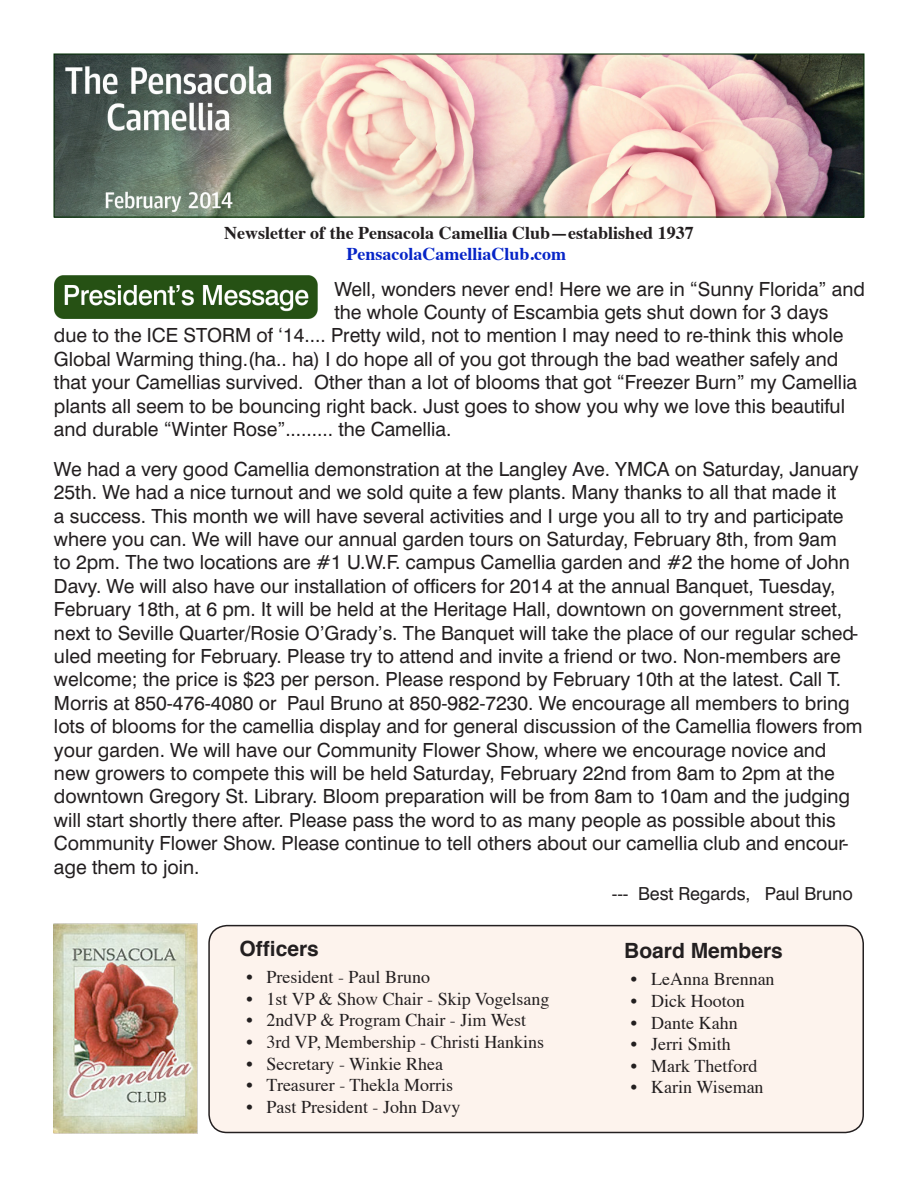
<style>
.page{position:relative;width:918px;height:1188px;background:#fff}
.page>*{position:absolute;margin:0;border:0;box-sizing:border-box;transform-origin:0 0}
.t1{font:700 21px "Helvetica";color:#231f20}
.t2{font:19.5px/23.4px "Swiss 721 BT";color:#231f20}
.t3{font:18px "Times";color:#231f20}
.t4{font:700 18px "Times";color:#231f20}
.t5{font:700 18px "Times";color:#0624c7}
.t6{font:18px "Swiss 721 BT";letter-spacing:-.005em;color:#231f20}
</style>
<div class="page">
<div style="left:209px;top:926px;width:654px;height:206px;background:#fdf3ed;border-radius:18px"></div>
<div style="left:208px;top:925px;width:656px;height:208px;border:2px solid #231f20;border-radius:18px"></div>
<img style="left:54px;top:924px;width:143px;height:209px">
<img style="left:56px;top:56px;width:806px;height:159px">
<div style="left:54px;top:54px;width:810px;height:163px;border:1px solid #002d00"></div>
<img style="left:54px;top:276px;width:263px;height:43px">
<p class="t4" style="left:224px;top:225px;width:471px">Newsletter of the Pensacola Camellia Club—established 1937</p>
<p class="t5" style="left:347px;top:246px;width:221px">PensacolaCamelliaClub.com</p>
<p class="t2" style="left:334px;top:277px;width:532px">Well, wonders never end! Here we are in “Sunny Florida” and</p>
<p class="t2" style="left:334px;top:300px;width:496px">the whole County of Escambia gets shut down for 3 days</p>
<p class="t2" style="left:54px;top:324px;width:791px">due to the ICE STORM of ‘14.... Pretty wild, not to mention I may need to re-think this whole</p>
<p class="t2" style="left:54px;top:347px;width:786px">Global Warming thing.(ha.. ha) I do hope all of you got through the bad weather safely and</p>
<p class="t2" style="left:54px;top:371px;width:805px">that your Camellias survived. Other than a lot of blooms that got “Freezer Burn” my Camellia</p>
<p class="t2" style="left:54px;top:394px;width:793px">plants all seem to be bouncing right back. Just goes to show you why we love this beautiful</p>
<p class="t2" style="left:54px;top:417px;width:399px">and durable “Winter Rose”......... the Camellia.</p>
<p class="t2" style="left:54px;top:457px;width:810px">We had a very good Camellia demonstration at the Langley Ave. YMCA on Saturday, January 25th. We had a nice turnout and we sold quite a few plants. Many thanks to all that made it<br>a success. This month we will have several activities and I urge you all to try and participate where you can. We will have our annual garden tours on Saturday, February 8th, from 9am<br>to 2pm. The two locations are #1 U.W.F. campus Camellia garden and #2 the home of John Davy. We will also have our installation of officers for 2014 at the annual Banquet, Tuesday, February 18th, at 6 pm. It will be held at the Heritage Hall, downtown on government street, next to Seville Quarter/Rosie O’Grady’s. The Banquet will take the place of our regular sched&shy;uled meeting for February. Please try to attend and invite a friend or two. Non-members are welcome; the price is $23 per person. Please respond by February 10th at the latest. Call T.<br>Morris at 850-476-4080 or Paul Bruno at 850-982-7230. We encourage all members to bring lots of blooms for the camellia display and for general discussion of the Camellia flowers from your garden. We will have our Community Flower Show, where we encourage novice and new growers to compete this will be held Saturday, February 22nd from 8am to 2pm at the downtown Gregory St. Library. Bloom preparation will be from 8am to 10am and the judging will start shortly there after. Please pass the word to as many people as possible about this Community Flower Show. Please continue to tell others about our camellia club and encour&shy;age them to join.</p>
<p class="t1" style="left:240px;top:940px;width:81px">Officers</p>
<p class="t3" style="left:246px;top:970px;width:185px">• President - Paul Bruno</p>
<p class="t3" style="left:246px;top:991px;width:305px">• 1st VP &amp; Show Chair - Skip Vogelsang</p>
<p class="t3" style="left:246px;top:1013px;width:281px">• 2ndVP &amp; Program Chair - Jim West</p>
<p class="t3" style="left:246px;top:1035px;width:299px">• 3rd VP, Membership - Christi Hankins</p>
<p class="t3" style="left:246px;top:1056px;width:198px">• Secretary - Winkie Rhea</p>
<p class="t3" style="left:246px;top:1078px;width:208px">• Treasurer - Thekla Morris</p>
<p class="t3" style="left:246px;top:1099px;width:216px">• Past President - John Davy</p>
<p class="t6" style="left:612px;top:882px;width:242px">--- Best Regards, Paul Bruno</p>
<p class="t1" style="left:624px;top:942px;width:160px">Board Members</p>
<p class="t3" style="left:631px;top:972px;width:145px">• LeAnna Brennan</p>
<p class="t3" style="left:631px;top:994px;width:115px">• Dick Hooton</p>
<p class="t3" style="left:631px;top:1015px;width:108px">• Dante Kahn</p>
<p class="t3" style="left:631px;top:1037px;width:101px">• Jerri Smith</p>
<p class="t3" style="left:631px;top:1058px;width:128px">• Mark Thetford</p>
<p class="t3" style="left:631px;top:1080px;width:134px">• Karin Wiseman</p>
</div>
